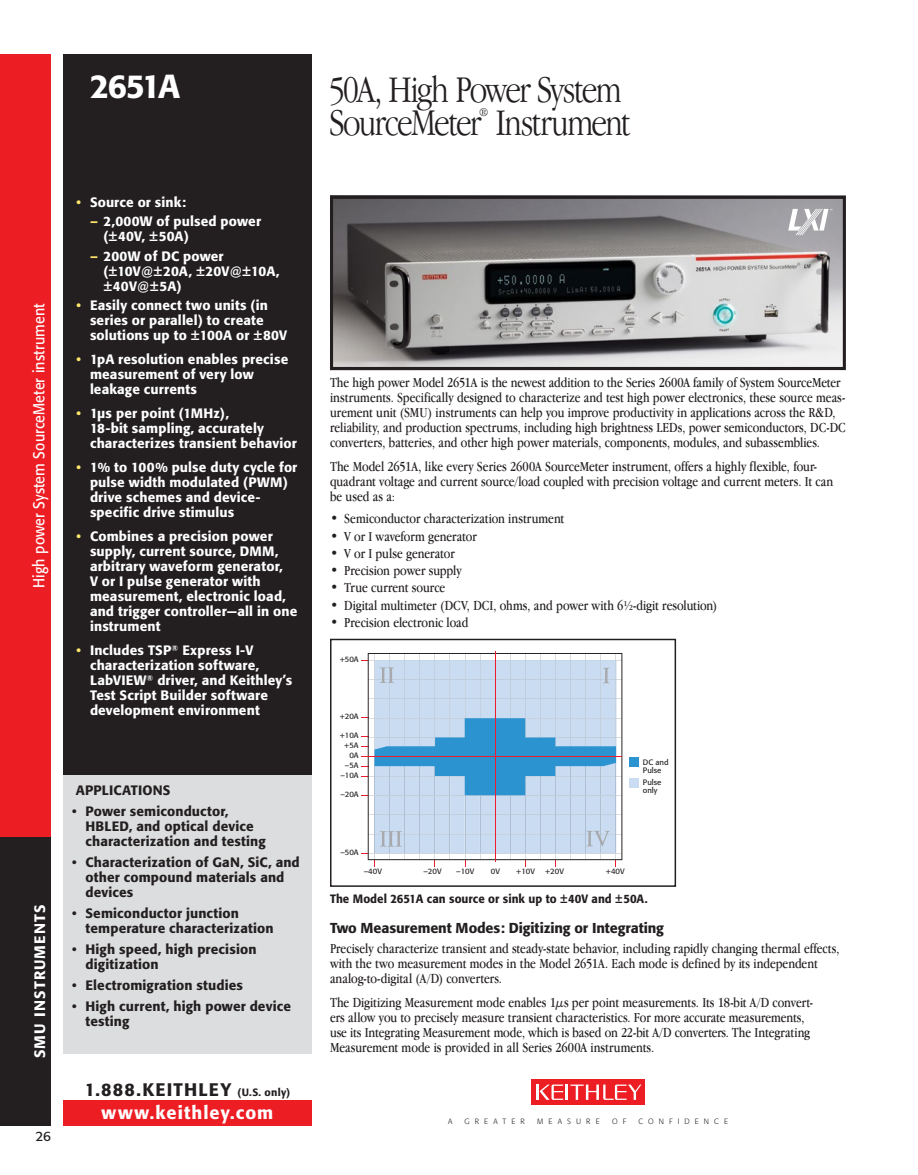
<style>
.page{position:relative;width:918px;height:1175px;background:#fff}
.page>*{position:absolute;margin:0;border:0;box-sizing:border-box;transform-origin:0 0}
.t1{font:300 condensed 39px/33px "Garamond IT Cby BT";letter-spacing:-.045em;color:#231f20}
.t2{font:500 33px "Formata";letter-spacing:-.065em;color:#fff}
.t3{font:500 18px "Formata";letter-spacing:.065em;color:#231f20}
.t4{font:500 18px "Formata";letter-spacing:.06em;color:#fff}
.t5{font:15.75px "Formata";letter-spacing:.005em;color:#fff;scale:.9 1}
.t6{font:500 15px "Formata";letter-spacing:.075em;color:#fff}
.t7{font:condensed 14.25px/15px "Garamond IT Cby BT";color:#231f20}
.t8{font:500 14.25px "Formata";letter-spacing:-.005em;color:#231f20}
.t9{font:500 13.5px/15px "Formata";letter-spacing:.01em;color:#fff}
.t10{font:500 13.5px/15px "Formata";letter-spacing:.01em;color:#231f20}
.t11{font:13.5px "Formata";color:#231f20}
.t12{font:300 condensed 12.15px "Garamond IT Cby BT";color:#231f20}
.t13{font:500 12px "Formata";letter-spacing:.005em;color:#231f20;scale:.95 1}
.t14{font:7.8px/7.8px "Formata";color:#231f20}
.t15{font:300 7.65px "Formata";letter-spacing:.67em;color:#231f20}
.s1{color:#ffe76e}
.s2{font-size:10.5px}
</style>
<div class="page">
<div style="left:0;top:54px;width:51px;height:783px;background:#ed1d24"></div>
<div style="left:63px;top:54px;width:249px;height:999px;background:#231f20"></div>
<div style="left:0;top:837px;width:51px;height:288px;background:#231f20"></div>
<div style="left:63px;top:1100px;width:249px;height:25px;background:#ed1d24"></div>
<div style="left:532px;top:1079px;width:113px;height:25px;background:#ed1d24"></div>
<svg style="left:537px;top:1084px;width:104px;height:15px"></svg>
<svg style="left:368px;top:653px;width:254px;height:207px"></svg>
<svg style="left:361px;top:659px;width:256px;height:207px"></svg>
<div style="left:630px;top:757px;width:9px;height:9px;background:#2c93d1"></div>
<div style="left:630px;top:778px;width:9px;height:9px;background:#cadcf1"></div>
<hr style="left:495px;top:651px;width:1px;height:210px;background:#ed1c2e">
<hr style="left:361px;top:756px;width:261px;height:1px;background:#ed1c2e">
<div style="left:330px;top:638px;width:346px;height:248px;border:2px solid #231f20"></div>
<img style="left:334px;top:200px;width:508px;height:166px">
<div style="left:330px;top:196px;width:516px;height:174px;border:3px solid #231f20"></div>
<div style="left:63px;top:774px;width:249px;height:279px;background:#dcddde"></div>
<svg style="left:788px;top:209px;width:44px;height:26px"></svg>
<h2 class="t2" style="left:90px;top:66px;width:92px">2651A</h2>
<h1 class="t1" style="left:329px;top:73px;width:303px">50A, High Power System<br>SourceMeter Instrument</h1>
<p class="t12" style="left:479px;top:106px;width:11px">®</p>
<p class="t5" style="left:29px;top:588px;width:317px;rotate:-90deg">High power System SourceMeter instrument</p>
<p class="t9" style="left:76px;top:194px;width:111px"><span class="s1">•</span> Source or sink:</p>
<p class="t9" style="left:104px;top:214px;width:159px;text-indent:-14px"><span class="s1">–</span> 2,000W of pulsed power (±40V, ±50A)</p>
<p class="t9" style="left:104px;top:248px;width:178px;text-indent:-14px"><span class="s1">–</span> 200W of DC power (±10V@±20A, ±20V@±10A, ±40V@±5A)</p>
<p class="t9" style="left:90px;top:298px;width:199px;text-indent:-14px"><span class="s1">•</span> Easily connect two units (in series or parallel) to create solutions up to ±100A or ±80V</p>
<p class="t9" style="left:90px;top:352px;width:200px;text-indent:-14px"><span class="s1">•</span> 1pA resolution enables precise measurement of very low leakage currents</p>
<p class="t9" style="left:90px;top:406px;width:209px;text-indent:-14px"><span class="s1">•</span> 1μs per point (1MHz),<br>18-bit sampling, accurately characterizes transient behavior</p>
<p class="t9" style="left:90px;top:460px;width:209px;text-indent:-14px"><span class="s1">•</span> 1% to 100% pulse duty cycle for pulse width modulated (PWM) drive schemes and device&shy;specific drive stimulus</p>
<p class="t9" style="left:90px;top:529px;width:209px;text-indent:-14px"><span class="s1">•</span> Combines a precision power supply, current source, DMM, arbitrary waveform generator,<br>V or I pulse generator with measurement, electronic load, and trigger controller—all in one instrument</p>
<p class="t9" style="left:90px;top:643px;width:204px;text-indent:-14px"><span class="s1">•</span> Includes TSP<sup>®</sup> Express I-V characterization software,<br>LabVIEW<sup>®</sup> driver, and Keithley’s<br>Test Script Builder software development environment</p>
<p class="t6" style="left:30px;top:1058px;width:155px;rotate:-90deg">SMU INSTRUMENTS</p>
<p class="t11" style="left:35px;top:1127px;width:17px">26</p>
<p class="t10" style="left:76px;top:782px;width:96px">APPLICATION S</p>
<p class="t10" style="left:86px;top:803px;width:182px;text-indent:-14px">• Power semiconductor,<br>HBLED, and optical device characterization and testing</p>
<p class="t10" style="left:86px;top:854px;width:216px;text-indent:-13px">• Characterization of GaN, SiC, and other compound materials and devices</p>
<p class="t10" style="left:86px;top:905px;width:190px;text-indent:-14px">• Semiconductor junction temperature characterization</p>
<p class="t10" style="left:86px;top:941px;width:173px;text-indent:-14px">• High speed, high precision digitization</p>
<p class="t10" style="left:72px;top:977px;width:172px">• Electromigration studies</p>
<p class="t10" style="left:86px;top:998px;width:207px;text-indent:-14px">• High current, high power device testing</p>
<p class="t3" style="left:85px;top:1078px;width:207px">1.888.KEITHLEY <span class="s2">(U.S. only)</span></p>
<p class="t4" style="left:102px;top:1101px;width:173px">www.keithley.com</p>
<p class="t7" style="left:330px;top:375px;width:517px">The high power Model 2651A is the newest addition to the Series 2600A family of System SourceMeter instruments. Specifically designed to characterize and test high power electronics, these source meas&shy;urement unit (SMU) instruments can help you improve productivity in applications across the R&amp;D, reliability, and production spectrums, including high brightness LEDs, power semiconductors, DC-DC converters, batteries, and other high power materials, components, modules, and subassemblies.</p>
<p class="t7" style="left:330px;top:459px;width:505px">The Model 2651A, like every Series 2600A SourceMeter instrument, offers a highly flexible, four&shy;quadrant voltage and current source/load coupled with precision voltage and current meters. It can be used as a:</p>
<p class="t7" style="left:330px;top:511px;width:236px">• Semiconductor characterization instrument</p>
<p class="t7" style="left:330px;top:528px;width:148px">• V or I waveform generator</p>
<p class="t7" style="left:330px;top:546px;width:126px">• V or I pulse generator</p>
<p class="t7" style="left:330px;top:563px;width:133px">• Precision power supply</p>
<p class="t7" style="left:330px;top:580px;width:117px">• True current source</p>
<p class="t7" style="left:330px;top:597px;width:389px">• Digital multimeter (DCV, DCI, ohms, and power with 6½-digit resolution)</p>
<p class="t7" style="left:330px;top:615px;width:140px">• Precision electronic load</p>
<p class="t14" style="left:340px;top:655px;width:20px">+50A</p>
<p class="t14" style="left:340px;top:712px;width:20px">+20A</p>
<p class="t14" style="left:340px;top:730px;width:20px;line-height:9.6px;text-align:center">+10A +5A</p>
<p class="t14" style="left:345px;top:761px;width:15px">–5A</p>
<p class="t14" style="left:340px;top:790px;width:20px">–20A</p>
<p class="t14" style="left:349px;top:751px;width:11px">0A</p>
<p class="t14" style="left:340px;top:771px;width:20px">–10A</p>
<p class="t14" style="left:643px;top:758px;width:27px">DC and<br>Pulse</p>
<p class="t14" style="left:643px;top:778px;width:20px">Pulse only</p>
<p class="t14" style="left:340px;top:848px;width:20px">–50A</p>
<p class="t14" style="left:364px;top:867px;width:20px">–40V</p>
<p class="t14" style="left:606px;top:867px;width:20px">+40V</p>
<p class="t14" style="left:423px;top:867px;width:20px">–20V</p>
<p class="t14" style="left:456px;top:867px;width:20px">–10V</p>
<p class="t14" style="left:491px;top:867px;width:11px">0V</p>
<p class="t14" style="left:516px;top:867px;width:20px">+10V</p>
<p class="t14" style="left:545px;top:867px;width:20px">+20V</p>
<p class="t13" style="left:330px;top:891px;width:336px">The Model 2651A can source or sink up to ±40V and ±50A.</p>
<p class="t8" style="left:330px;top:919px;width:335px">Two Measurement Modes: Digitizing or Integrating</p>
<p class="t7" style="left:330px;top:940px;width:511px">Precisely characterize transient and steady-state behavior, including rapidly changing thermal effects, with the two measurement modes in the Model 2651A. Each mode is defined by its independent analog-to-digital (A/D) converters.</p>
<p class="t7" style="left:330px;top:994px;width:485px">The Digitizing Measurement mode enables 1µs per point measurements. Its 18-bit A/D convert&shy;ers allow you to precisely measure transient characteristics. For more accurate measurements, use its Integrating Measurement mode, which is based on 22-bit A/D converters. The Integrating Measurement mode is provided in all Series 2600A instruments.</p>
<p class="t15" style="left:448px;top:1117px;width:6px">A</p>
<p class="t15" style="left:465px;top:1117px;width:62px">GREATER</p>
<p class="t15" style="left:537px;top:1117px;width:64px">MEASURE</p>
<p class="t15" style="left:612px;top:1117px;width:16px">O F</p>
<p class="t15" style="left:638px;top:1117px;width:91px">CONFIDENCE</p>
</div>
